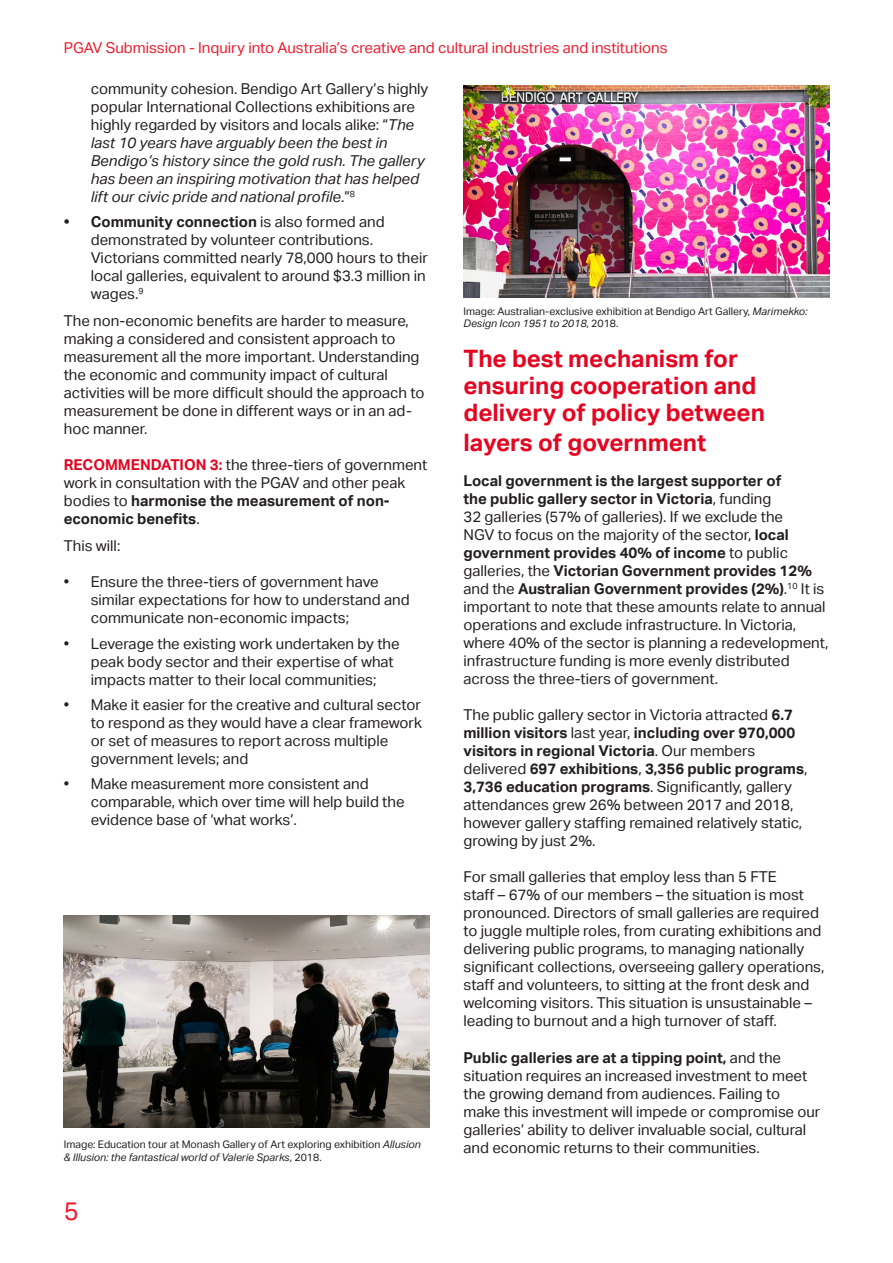
<style>
.page{position:relative;width:893px;height:1263px;background:#fff}
.page>*{position:absolute;margin:0;border:0;box-sizing:border-box;transform-origin:0 0}
.t1{font:25.5px "Aktiv Grotesk";color:#ee1b2d}
.heading_2_red{font:700 24px/27px "Aktiv Grotesk";color:#e40521}
.t2{font:15px/18px "Aktiv Grotesk";color:#231f20}
.t3{font:italic 15px/18px "Aktiv Grotesk";color:#231f20}
.t4{font:15px "Aktiv Grotesk";color:#ee1b2d}
.t5{font:10.5px/12.6px "Aktiv Grotesk";color:#231f20}
.s1{font-style:normal}
.s2{font-weight:700}
.s3{font-weight:700;color:#e40521}
.s4{font-style:italic}
</style>
<div class="page">
<img style="left:463px;top:85px;width:366px;height:213px">
<img style="left:64px;top:915px;width:365px;height:213px">
<p class="t4" style="left:64px;top:39px;width:605px">PGAV Submission - Inquiry into Australia’s creative and cultural industries and institutions</p>
<p class="t3" style="left:91px;top:80px;width:339px"><span class="s1">community cohesion. Bendigo Art Gallery’s highly popular International Collections exhibitions are highly regarded by visitors and locals alike: “</span>The last 10 years have arguably been the best in Bendigo’s history since the gold rush. The gallery has been an inspiring motivation that has helped lift our civic pride and national profile<span class="s1">.”</span><sup>8</sup></p>
<p class="t2" style="left:91px;top:213px;width:339px;text-indent:-27px"><span class="s2">• Community connection</span> is also formed and demonstrated by volunteer contributions.<br>Victorians committed nearly 78,000 hours to their local galleries, equivalent to around $3.3 million in wages.<sup>9</sup></p>
<p class="t2" style="left:64px;top:311px;width:362px">The non-economic benefits are harder to measure, making a considered and consistent approach to measurement all the more important. Understanding the economic and community impact of cultural activities will be more difficult should the approach to measurement be done in different ways or in an ad&shy;hoc manner.</p>
<p class="t2" style="left:64px;top:455px;width:365px"><span class="s3">RECOMMENDATION 3:</span> the three-tiers of government work in consultation with the PGAV and other peak bodies to <span class="s2">harmonise the measurement of non&shy;economic benefits</span>.</p>
<p class="t2" style="left:64px;top:536px;width:58px">This will:</p>
<p class="t2" style="left:91px;top:572px;width:320px;text-indent:-27px">• Ensure the three-tiers of government have similar expectations for how to understand and communicate non-economic impacts;</p>
<p class="t2" style="left:91px;top:635px;width:310px;text-indent:-27px">• Leverage the existing work undertaken by the peak body sector and their expertise of what impacts matter to their local communities;</p>
<p class="t2" style="left:91px;top:696px;width:333px;text-indent:-27px">• Make it easier for the creative and cultural sector to respond as they would have a clear framework or set of measures to report across multiple government levels; and</p>
<p class="t2" style="left:91px;top:775px;width:315px;text-indent:-27px">• Make measurement more consistent and comparable, which over time will help build the evidence base of ‘what works’.</p>
<p class="t5" style="left:463px;top:305px;width:346px">Image: Australian-exclusive exhibition at Bendigo Art Gallery, <span class="s4">Marimekko:<br>Design Icon 1951 to 2018</span>, 2018.</p>
<p class="heading_2_red" style="left:463px;top:345px;width:303px">The best mechanism for ensuring cooperation and delivery of policy between</p>
<p class="heading_2_red" style="left:463px;top:429px;width:244px">layers of government</p>
<p class="t2" style="left:463px;top:472px;width:367px"><span class="s2">Local government is the largest supporter of<br>the public gallery sector in Victoria</span>, funding<br>32 galleries (57% of galleries). If we exclude the<br>NGV to focus on the majority of the sector, <span class="s2">local government provides 40% of income</span> to public galleries, the <span class="s2">Victorian Government provides 12% </span>and the <span class="s2">Australian Government provides (2%)</span>.<sup>10</sup> It is important to note that these amounts relate to annual operations and exclude infrastructure. In Victoria, where 40% of the sector is planning a redevelopment, infrastructure funding is more evenly distributed across the three-tiers of government.</p>
<p class="t2" style="left:463px;top:706px;width:345px">The public gallery sector in Victoria attracted <span class="s2">6.7 million visitors</span> last year, <span class="s2">including over 970,000 visitors in regional Victoria</span>. Our members delivered <span class="s2">697 exhibitions</span>, <span class="s2">3,356 public programs</span>, <span class="s2">3,736 education programs</span>. Significantly, gallery attendances grew 26% between 2017 and 2018, however gallery staffing remained relatively static, growing by just 2%.</p>
<p class="t2" style="left:463px;top:868px;width:362px">For small galleries that employ less than 5 FTE<br>staff – 67% of our members – the situation is most pronounced. Directors of small galleries are required to juggle multiple roles, from curating exhibitions and delivering public programs, to managing nationally significant collections, overseeing gallery operations, staff and volunteers, to sitting at the front desk and welcoming visitors. This situation is unsustainable – leading to burnout and a high turnover of staff.</p>
<p class="t2" style="left:463px;top:1048px;width:358px"><span class="s2">Public galleries are at a tipping point,</span> and the situation requires an increased investment to meet the growing demand from audiences. Failing to make this investment will impede or compromise our galleries’ ability to deliver invaluable social, cultural and economic returns to their communities.</p>
<p class="t5" style="left:64px;top:1138px;width:358px">Image: Education tour at Monash Gallery of Art exploring exhibition <span class="s4">Allusion &amp; Illusion: the fantastical world of Valerie Sparks</span>, 2018.</p>
<h1 class="t1" style="left:64px;top:1197px;width:17px">5</h1>
</div>
